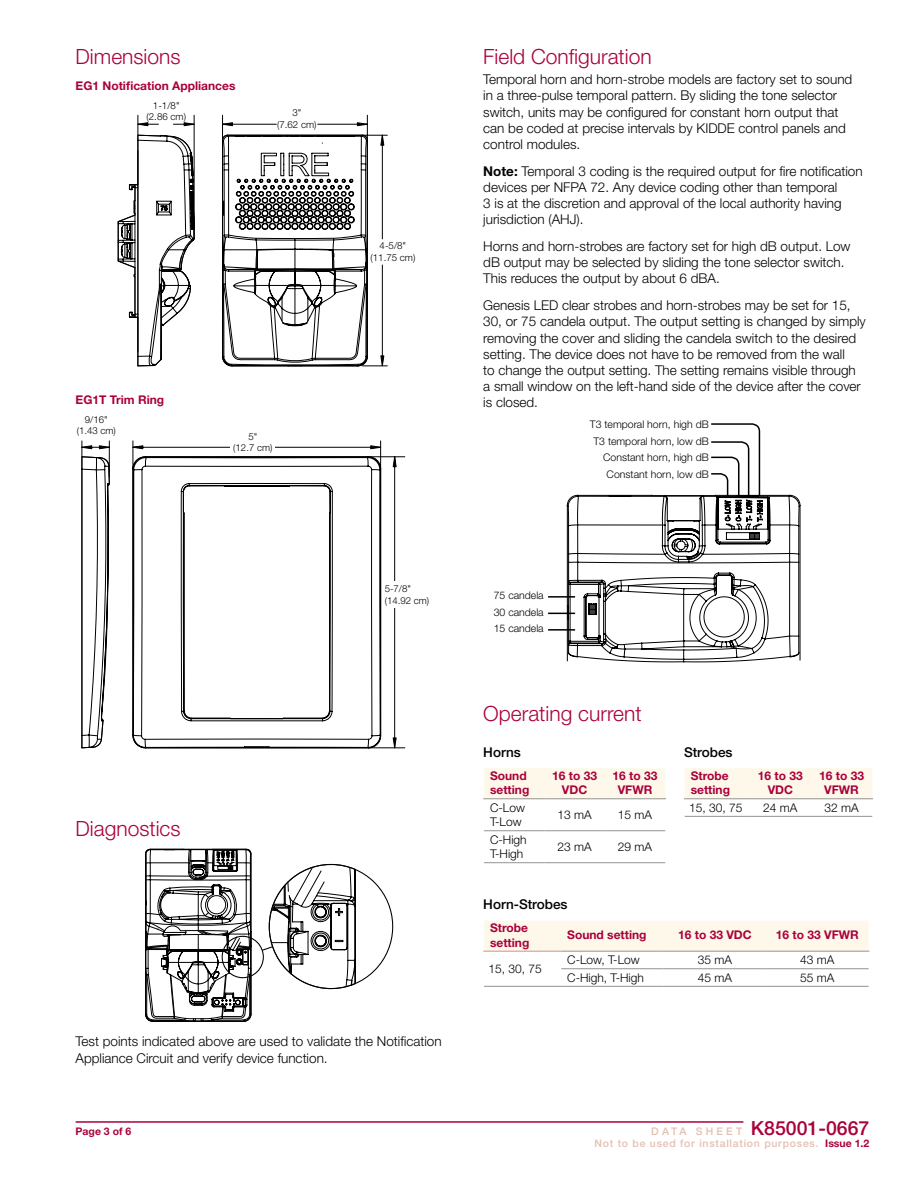
<style>
.page{position:relative;width:918px;height:1188px;background:#fff}
.page>*{position:absolute;margin:0;border:0;box-sizing:border-box;transform-origin:0 0}
.t1{font:300 21px "Helvetica Neue LT Std";color:#aa003c}
.t2{font:500 19.5px "Helvetica Neue LT Std";color:#aa003c}
.t3{font:300 13.5px/16.2px "Helvetica Neue LT Std";color:#000}
.t4{font:500 13.5px "Helvetica Neue LT Std";color:#000}
.t5{font:700 12px/14.4px "Helvetica Neue LT Std";color:#aa003c;text-align:center}
.t6{font:300 12px/14.4px "Helvetica Neue LT Std";color:#000}
.t7{font:300 10.5px/16.5px "Helvetica Neue LT Std";color:#000}
.t8{font:500 10.5px "Helvetica Neue LT Std";letter-spacing:.07em;color:#e4bfb2}
.t9{font:700 10.5px "Helvetica Neue LT Std";color:#aa003c}
.t10{font:300 9.75px/11.7px "Helvetica Neue LT Std";color:#000;text-align:center}
.t11{font:300 9.6px/11.6px "Helvetica Neue LT Std";color:#000;text-align:center}
.s1{font-weight:700}
.s2{font-size:10.5px;color:#e4bfb2}
.s3{font-weight:700;color:#aa003c}
</style>
<div class="page">
<hr style="left:76px;top:1121px;width:667px;height:2px;background:#aa003c">
<svg style="left:145px;top:848px;width:248px;height:174px"></svg>
<svg style="left:548px;top:423px;width:253px;height:239px"></svg>
<svg style="left:117px;top:184px;width:37px;height:183px"></svg>
<svg style="left:137px;top:115px;width:230px;height:246px"></svg>
<svg style="left:218px;top:122px;width:169px;height:245px"></svg>
<svg style="left:137px;top:122px;width:21px;height:5px"></svg>
<svg style="left:173px;top:122px;width:26px;height:5px"></svg>
<svg style="left:81px;top:440px;width:301px;height:309px"></svg>
<svg style="left:81px;top:445px;width:11px;height:5px"></svg>
<svg style="left:99px;top:445px;width:11px;height:5px"></svg>
<svg style="left:132px;top:445px;width:274px;height:304px"></svg>
<div style="left:231px;top:433px;width:44px;height:19px;background:#fff"></div>
<div style="left:385px;top:581px;width:53px;height:27px;background:#fff"></div>
<div style="left:685px;top:768px;width:187px;height:30px;background:#fdf8e9"></div>
<hr style="left:684px;top:798px;width:66px;height:1px;background:#939393">
<hr style="left:750px;top:798px;width:61px;height:1px;background:#939393">
<hr style="left:811px;top:798px;width:62px;height:1px;background:#939393">
<hr style="left:685px;top:816px;width:65px;height:1px;background:#939393">
<hr style="left:750px;top:816px;width:61px;height:1px;background:#939393">
<hr style="left:811px;top:816px;width:61px;height:1px;background:#939393">
<div style="left:484px;top:768px;width:181px;height:30px;background:#fdf8e9"></div>
<hr style="left:483px;top:798px;width:61px;height:1px;background:#939393">
<hr style="left:484px;top:830px;width:60px;height:1px;background:#939393">
<hr style="left:544px;top:798px;width:61px;height:1px;background:#939393">
<hr style="left:605px;top:798px;width:61px;height:1px;background:#939393">
<hr style="left:544px;top:830px;width:61px;height:1px;background:#939393">
<hr style="left:605px;top:830px;width:60px;height:1px;background:#939393">
<hr style="left:605px;top:862px;width:60px;height:1px;background:#939393">
<hr style="left:484px;top:862px;width:60px;height:1px;background:#939393">
<hr style="left:544px;top:862px;width:61px;height:1px;background:#939393">
<div style="left:484px;top:921px;width:385px;height:30px;background:#fdf8e9"></div>
<hr style="left:561px;top:951px;width:103px;height:1px;background:#939393">
<hr style="left:664px;top:951px;width:102px;height:1px;background:#939393">
<hr style="left:766px;top:951px;width:103px;height:1px;background:#939393">
<hr style="left:484px;top:986px;width:77px;height:1px;background:#939393">
<hr style="left:483px;top:951px;width:78px;height:1px;background:#d19486">
<hr style="left:561px;top:968px;width:103px;height:1px;background:#939393">
<hr style="left:664px;top:968px;width:102px;height:1px;background:#939393">
<hr style="left:766px;top:968px;width:103px;height:1px;background:#939393">
<hr style="left:561px;top:986px;width:103px;height:1px;background:#939393">
<hr style="left:664px;top:986px;width:102px;height:1px;background:#939393">
<hr style="left:766px;top:986px;width:103px;height:1px;background:#939393">
<h1 class="t1" style="left:76px;top:43px;width:106px">Dimensions</h1>
<p class="t5" style="left:76px;top:78px;width:161px">EG1 Notification Appliances</p>
<p class="t10" style="left:147px;top:99px;width:41px">1-1/8" (2.86 cm)</p>
<p class="t10" style="left:277px;top:107px;width:41px">3"<br>(7.62 cm)</p>
<p class="t5" style="left:76px;top:392px;width:90px">EG1T Trim Ring</p>
<p class="t11" style="left:77px;top:413px;width:41px">9/16" (1.43 cm)</p>
<p class="t11" style="left:233px;top:430px;width:41px">5"<br>(12.7 cm)</p>
<p class="t10" style="left:371px;top:239px;width:46px">4-5/8" (11.75 cm)</p>
<h1 class="t1" style="left:483px;top:43px;width:170px">Field Configuration</h1>
<p class="t3" style="left:483px;top:71px;width:371px">Temporal horn and horn-strobe models are factory set to sound in a three-pulse temporal pattern. By sliding the tone selector switch, units may be configured for constant horn output that can be coded at precise intervals by KIDDE control panels and control modules.</p>
<p class="t3" style="left:483px;top:163px;width:381px"><span class="s1">Note:</span> Temporal 3 coding is the required output for fire notification devices per NFPA 72. Any device coding other than temporal<br>3 is at the discretion and approval of the local authority having jurisdiction (AHJ).</p>
<p class="t3" style="left:483px;top:238px;width:369px">Horns and horn-strobes are factory set for high dB output. Low dB output may be selected by sliding the tone selector switch.<br>This reduces the output by about 6 dBA.</p>
<p class="t3" style="left:483px;top:297px;width:384px">Genesis LED clear strobes and horn-strobes may be set for 15, 30, or 75 candela output. The output setting is changed by simply removing the cover and sliding the candela switch to the desired setting. The device does not have to be removed from the wall<br>to change the output setting. The setting remains visible through a small window on the left-hand side of the device after the cover is closed.</p>
<p class="t7" style="left:590px;top:416px;width:120px">T3 temporal horn, high dB</p>
<p class="t7" style="left:607px;top:465px;width:104px">Constant horn, low dB</p>
<p class="t7" style="left:593px;top:432px;width:117px">T3 temporal horn, low dB</p>
<p class="t7" style="left:603px;top:449px;width:107px">Constant horn, high dB</p>
<h1 class="t1" style="left:76px;top:815px;width:106px">Diagnostics</h1>
<p class="t11" style="left:385px;top:583px;width:46px;text-align:left">5-7/8" (14.92 cm)</p>
<p class="t3" style="left:76px;top:1033px;width:368px">Test points indicated above are used to validate the Notification<br>Appliance Circuit and verify device function.</p>
<p class="t7" style="left:494px;top:587px;width:52px">75 candela<br>30 candela</p>
<p class="t7" style="left:494px;top:620px;width:52px">15 candela</p>
<h1 class="t1" style="left:483px;top:700px;width:160px">Operating current</h1>
<p class="t4" style="left:684px;top:744px;width:50px">Strobes</p>
<p class="t5" style="left:691px;top:768px;width:41px;text-align:left">Strobe setting</p>
<p class="t5" style="left:758px;top:768px;width:46px">16 to 33<br>VDC</p>
<p class="t5" style="left:819px;top:768px;width:46px">16 to 33<br>VFWR</p>
<p class="t6" style="left:689px;top:800px;width:55px">15, 30, 75</p>
<p class="t6" style="left:763px;top:800px;width:36px">24 mA</p>
<p class="t6" style="left:825px;top:800px;width:36px">32 mA</p>
<p class="t4" style="left:483px;top:744px;width:39px">Horns</p>
<p class="t5" style="left:490px;top:768px;width:41px;text-align:left">Sound setting</p>
<p class="t5" style="left:552px;top:768px;width:46px">16 to 33<br>VDC</p>
<p class="t5" style="left:613px;top:768px;width:46px">16 to 33<br>VFWR</p>
<p class="t6" style="left:490px;top:800px;width:36px">C-Low<br>T-Low</p>
<p class="t6" style="left:558px;top:807px;width:36px">13 mA</p>
<p class="t6" style="left:618px;top:807px;width:36px">15 mA</p>
<p class="t6" style="left:490px;top:832px;width:38px">C-High<br>T-High</p>
<p class="t6" style="left:558px;top:839px;width:36px">23 mA</p>
<p class="t6" style="left:618px;top:839px;width:36px">29 mA</p>
<p class="t4" style="left:483px;top:897px;width:86px">Horn-Strobes</p>
<p class="t5" style="left:490px;top:921px;width:41px;text-align:left">Strobe setting</p>
<p class="t5" style="left:567px;top:928px;width:81px">Sound setting</p>
<p class="t5" style="left:678px;top:928px;width:75px">16 to 33 VDC</p>
<p class="t5" style="left:776px;top:928px;width:84px">16 to 33 VFWR</p>
<p class="t6" style="left:489px;top:961px;width:55px">15, 30, 75</p>
<p class="t6" style="left:567px;top:953px;width:74px">C-Low, T-Low</p>
<p class="t6" style="left:698px;top:953px;width:36px">35 mA</p>
<p class="t6" style="left:800px;top:953px;width:36px">43 mA</p>
<p class="t6" style="left:567px;top:970px;width:78px">C-High, T-High</p>
<p class="t6" style="left:698px;top:970px;width:36px">45 mA</p>
<p class="t6" style="left:800px;top:970px;width:36px">55 mA</p>
<p class="t9" style="left:76px;top:1124px;width:57px">Page 3 of 6</p>
<h2 class="t2" style="left:651px;top:1116px;width:220px"><span class="s2">D A T A S H E E T</span> K85001-0667</h2>
<p class="t8" style="left:595px;top:1137px;width:276px">Not to be used for installation purposes. <span class="s3">Issue 1.2</span></p>
</div>
